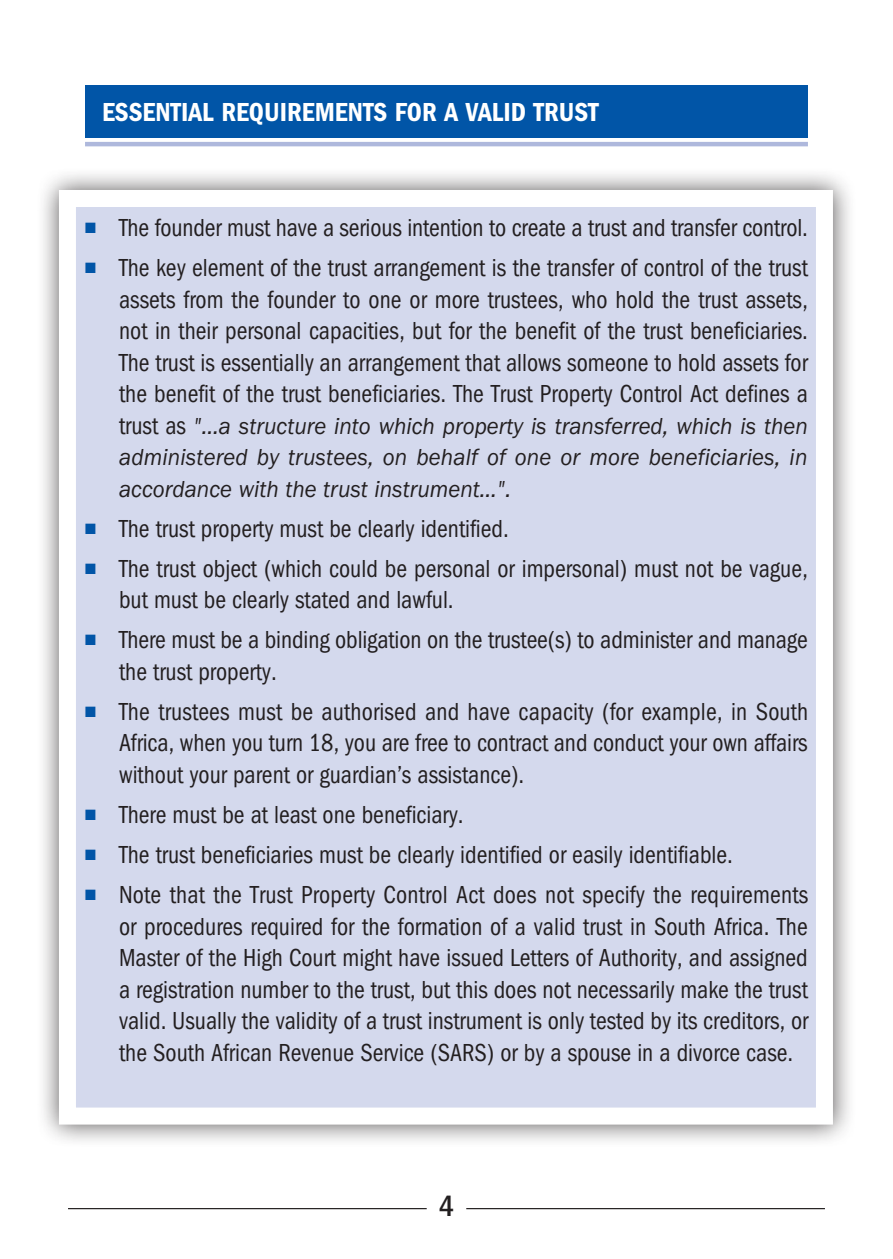
<style>
.page{position:relative;width:893px;height:1259px;background:#fff}
.page>*{position:absolute;margin:0;border:0;box-sizing:border-box;transform-origin:0 0}
.t1{font:500 condensed 30px "ITC Franklin Gothic Std";color:#231f20}
.t2{font:27px "ITC Franklin Gothic Std Dm Cd";color:#fff}
.t3{font:condensed 25.5px/31.5px "ITC Franklin Gothic Std";color:#231f20;text-align:justify;scale:.95 1}
.t4{font:italic 24px/31.5px "ITC Franklin Gothic Std";color:#231f20;text-align:justify;scale:.95 1}
.s1{color:#0155a7}
.s2{font-style:normal;font-stretch:condensed;font-size:25.5px}
</style>
<div class="page">
<hr style="left:68px;top:1208px;width:359px;height:1px;background:#231f20">
<hr style="left:466px;top:1208px;width:359px;height:1px;background:#231f20">
<div style="left:36px;top:167px;width:820px;height:980px;background:#231f20;opacity:.75"></div>
<div style="left:59px;top:190px;width:774px;height:934px;background:#d4d9ed;border:17px solid #fff"></div>
<div style="left:85px;top:85px;width:723px;height:53px;background:#0155a7"></div>
<hr style="left:85px;top:142px;width:723px;height:4px;background:#aeb8dc">
<p class="t2" style="left:102px;top:96px;width:498px">ESSENTIAL REQUIREMENTS FOR A VALID TRUST</p>
<p class="t3" style="left:85px;top:212px;width:762px"><span class="s1">■</span> The founder must have a serious intention to create a trust and transfer control.</p>
<p class="t3" style="left:119px;top:252px;width:727px;text-indent:-34px"><span class="s1">■</span> The key element of the trust arrangement is the transfer of control of the trust assets from the founder to one or more trustees, who hold the trust assets, not in their personal capacities, but for the benefit of the trust beneficiaries.<br>The trust is essentially an arrangement that allows someone to hold assets for the benefit of the trust beneficiaries. The Trust Property Control Act defines a</p>
<p class="t4" style="left:119px;top:410px;width:727px"><span class="s2">trust as</span> "...a structure into which property is transferred, which is then administered by trustees, on behalf of one or more beneficiaries, in accordance with the trust instrument...".</p>
<p class="t3" style="left:85px;top:513px;width:448px"><span class="s1">■</span> The trust property must be clearly identified.</p>
<p class="t3" style="left:119px;top:553px;width:726px;text-indent:-34px"><span class="s1">■</span> The trust object (which could be personal or impersonal) must not be vague, but must be clearly stated and lawful.</p>
<p class="t3" style="left:119px;top:624px;width:727px;text-indent:-34px"><span class="s1">■</span> There must be a binding obligation on the trustee(s) to administer and manage the trust property.</p>
<p class="t3" style="left:119px;top:696px;width:727px;text-indent:-34px"><span class="s1">■</span> The trustees must be authorised and have capacity (for example, in South Africa, when you turn 18, you are free to contract and conduct your own affairs without your parent or guardian’s assistance).</p>
<p class="t3" style="left:85px;top:799px;width:400px"><span class="s1">■</span> There must be at least one beneficiary.</p>
<p class="t3" style="left:85px;top:839px;width:684px"><span class="s1">■</span> The trust beneficiaries must be clearly identified or easily identifiable.</p>
<p class="t3" style="left:119px;top:879px;width:727px;text-indent:-34px"><span class="s1">■</span> Note that the Trust Property Control Act does not specify the requirements or procedures required for the formation of a valid trust in South Africa. The Master of the High Court might have issued Letters of Authority, and assigned a registration number to the trust, but this does not necessarily make the trust valid. Usually the validity of a trust instrument is only tested by its creditors, or the South African Revenue Service (SARS) or by a spouse in a divorce case.</p>
<p class="t1" style="left:439px;top:1189px;width:17px">4</p>
</div>
